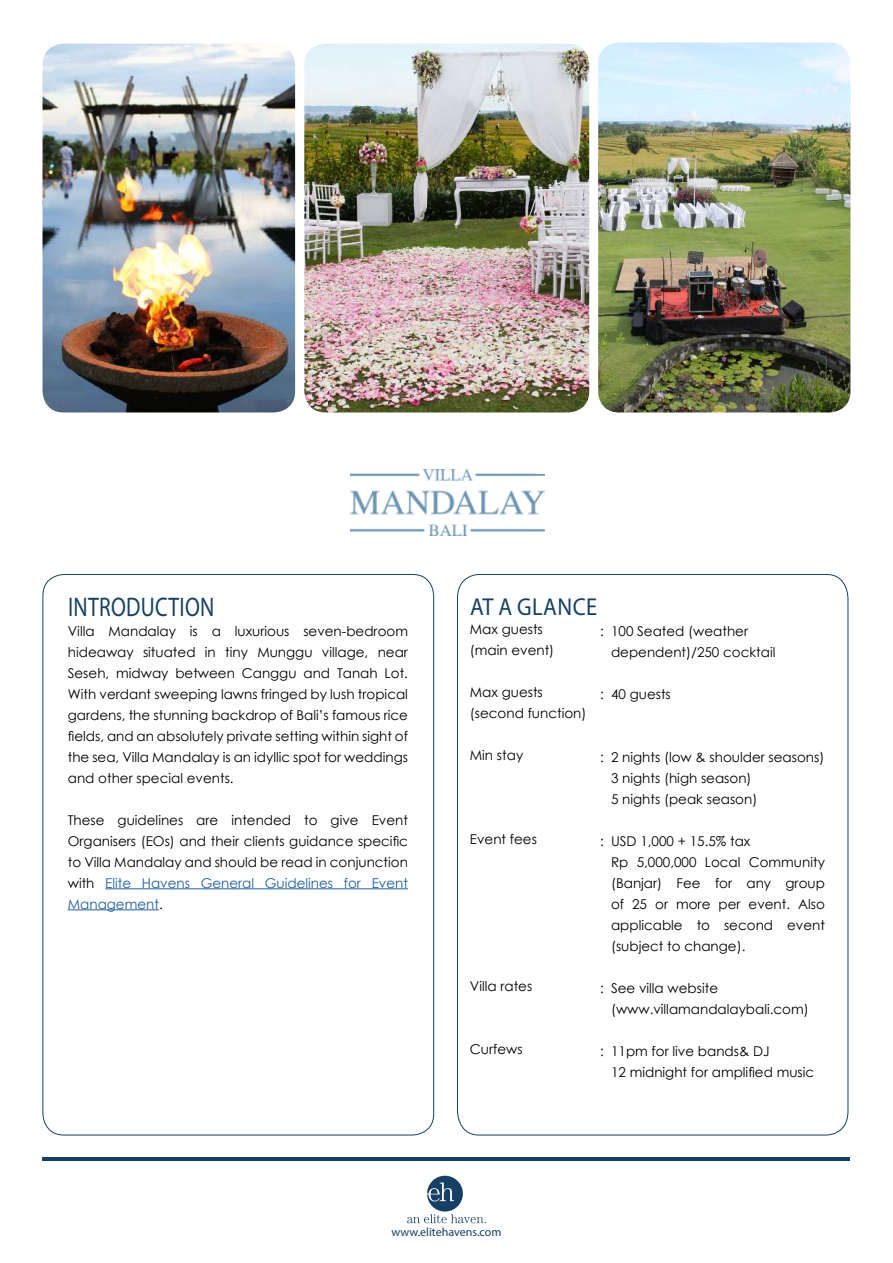
<style>
.page{position:relative;width:893px;height:1263px;background:#fff}
.page>*{position:absolute;margin:0;border:0;box-sizing:border-box;transform-origin:0 0}
.t1{font:27px "Myriad Pro";letter-spacing:.015em;color:#174164;scale:.8 1}
.t2{font:24.6px "Myriad Pro";letter-spacing:.02em;color:#174164;scale:.92 1}
.t3{font:13.5px/21px "Century Gothic";color:#000}
.t4{font:12px "Myriad Pro";color:#174066}
.s1{color:#1f5d9e}
</style>
<div class="page">
<hr style="left:43px;top:1157px;width:807px;height:3px;background:#174066">
<svg style="left:407px;top:1176px;width:79px;height:47px"></svg>
<img style="left:304px;top:44px;width:285px;height:368px">
<img style="left:598px;top:43px;width:252px;height:369px">
<img style="left:43px;top:44px;width:252px;height:368px">
<svg style="left:457px;top:574px;width:392px;height:562px"></svg>
<hr style="left:105px;top:888px;width:303px;height:1px;background:#1f5d9e">
<hr style="left:68px;top:909px;width:91px;height:1px;background:#1f5d9e">
<img style="left:350px;top:470px;width:195px;height:66px">
<h1 class="t1" style="left:68px;top:596px;width:185px">INTRODUCTION</h1>
<p class="t3" style="left:68px;top:621px;width:342px;text-align:justify">Villa Mandalay is a luxurious seven-bedroom hideaway situated in tiny Munggu village, near Seseh, midway between Canggu and Tanah Lot.<br>With verdant sweeping lawns fringed by lush tropical gardens, the stunning backdrop of Bali’s famous rice fields, and an absolutely private setting within sight of the sea, Villa Mandalay is an idyllic spot for weddings and other special events.</p>
<p class="t3" style="left:68px;top:810px;width:342px;text-align:justify">These guidelines are intended to give Event Organisers (EOs) and their clients guidance specific to Villa Mandalay and should be read in conjunction with <span class="s1">Elite Havens General Guidelines for Event Management</span>.</p>
<h2 class="t2" style="left:470px;top:597px;width:140px">AT A GLANCE</h2>
<p class="t3" style="left:470px;top:620px;width:86px">Max guests (main event)</p>
<p class="t3" style="left:470px;top:683px;width:118px">Max guests (second function)</p>
<p class="t3" style="left:470px;top:746px;width:55px">Min stay</p>
<p class="t3" style="left:600px;top:622px;width:5px">:</p>
<p class="t3" style="left:600px;top:685px;width:5px">:</p>
<p class="t3" style="left:600px;top:748px;width:5px">:</p>
<p class="t3" style="left:470px;top:830px;width:69px">Event fees</p>
<p class="t3" style="left:600px;top:832px;width:5px">:</p>
<p class="t3" style="left:470px;top:977px;width:64px">Villa rates</p>
<p class="t3" style="left:600px;top:979px;width:5px">:</p>
<p class="t3" style="left:470px;top:1040px;width:54px">Curfews</p>
<p class="t3" style="left:600px;top:1042px;width:5px">:</p>
<p class="t3" style="left:611px;top:622px;width:166px">100 Seated (weather dependent)/250 cocktail</p>
<p class="t3" style="left:611px;top:685px;width:61px">40 guests</p>
<p class="t3" style="left:611px;top:748px;width:215px">2 nights (low &amp; shoulder seasons)<br>3 nights (high season)<br>5 nights (peak season)</p>
<p class="t3" style="left:611px;top:832px;width:215px">USD 1,000 + 15.5% tax<br>Rp 5,000,000 Local Community (Banjar) Fee for any group of 25 or more per event. Also applicable to second event (subject to change).</p>
<p class="t3" style="left:611px;top:979px;width:199px">See villa website (www.villamandalaybali.com)</p>
<p class="t3" style="left:611px;top:1042px;width:205px">11pm for live bands&amp; DJ<br>12 midnight for amplified music</p>
<p class="t4" style="left:391px;top:1227px;width:112px">www.elitehavens.com</p>
</div>
